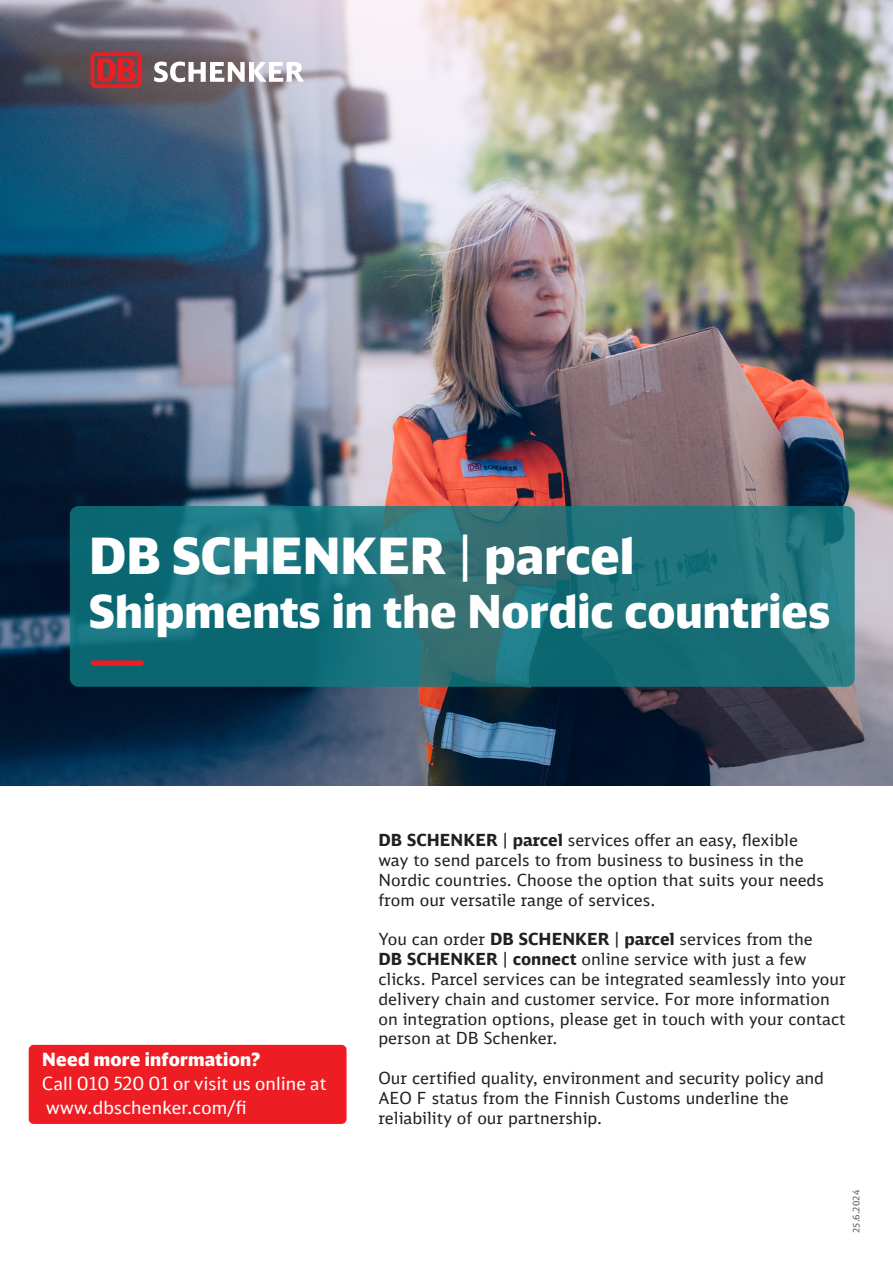
<style>
.page{position:relative;width:893px;height:1263px;background:#fff}
.page>*{position:absolute;margin:0;border:0;box-sizing:border-box;transform-origin:0 0}
.t1{font:900 49.5px "DB Head";color:#fff}
.t2{font:900 45px "DB Head";color:#fff}
.DB-P_eye-catcher_15pt_neg_3-lines{font:18px "DB Head";letter-spacing:.015em;color:#fff}
.DB-P_eye-catcher_15pt_neg_3-lines-2{font:900 18px "DB Head";letter-spacing:.015em;color:#fff}
.t3{font:16.5px/19.8px "DB Sans";color:#231f20}
.t4{font:9px "DB Sans";color:#57585a}
.s1{font-weight:400}
.s2{font-weight:700}
</style>
<div class="page">
<img style="left:0;top:0;width:893px;height:786px">
<div style="left:29px;top:1045px;width:317px;height:78px;background:#ee1d23;border-radius:4px"></div>
<div style="left:29px;top:1045px;width:318px;height:79px;border:2px solid #ee1d23;border-radius:4px"></div>
<svg style="left:70px;top:506px;width:785px;height:181px;background:#1d7179"></svg>
<div style="left:91px;top:660px;width:53px;height:6px;background:#ee1d23;border-radius:3px"></div>
<svg style="left:154px;top:62px;width:150px;height:20px"></svg>
<svg style="left:91px;top:52px;width:51px;height:36px;background:#b63035"></svg>
<p class="t1" style="left:89px;top:524px;width:547px">DB SCHENKER <span class="s1">|</span> parcel</p>
<p class="t2" style="left:89px;top:583px;width:742px">Shipments in the Nordic countries</p>
<p class="DB-P_eye-catcher_15pt_neg_3-lines-2" style="left:42px;top:1048px;width:220px">Need more information?</p>
<p class="DB-P_eye-catcher_15pt_neg_3-lines" style="left:42px;top:1072px;width:286px">Call 010 520 01 or visit us online at</p>
<p class="DB-P_eye-catcher_15pt_neg_3-lines" style="left:46px;top:1096px;width:202px">www.dbschenker.com/fi</p>
<p class="t3" style="left:378px;top:830px;width:421px"><span class="s2">DB SCHENKER</span> | <span class="s2">parcel</span> services offer an easy, flexible</p>
<p class="t3" style="left:378px;top:850px;width:427px">way to send parcels to from business to business in the</p>
<p class="t3" style="left:378px;top:870px;width:447px">Nordic countries. Choose the option that suits your needs from our versatile range of services.</p>
<p class="t3" style="left:378px;top:929px;width:436px">You can order <span class="s2">DB SCHENKER</span> | <span class="s2">parcel</span> services from the</p>
<p class="t3" style="left:378px;top:949px;width:469px"><span class="s2">DB SCHENKER</span> | <span class="s2">connect</span> online service with just a few clicks. Parcel services can be integrated seamlessly into your delivery chain and customer service. For more information on integration options, please get in touch with your contact person at DB Schenker.</p>
<p class="t3" style="left:378px;top:1068px;width:447px">Our certified quality, environment and security policy and</p>
<p class="t3" style="left:378px;top:1088px;width:412px">AEO F status from the Finnish Customs underline the</p>
<p class="t3" style="left:378px;top:1107px;width:225px">reliability of our partnership.</p>
<p class="t4" style="left:851px;top:1233px;width:45px;rotate:-90deg">25.6.2024</p>
</div>
